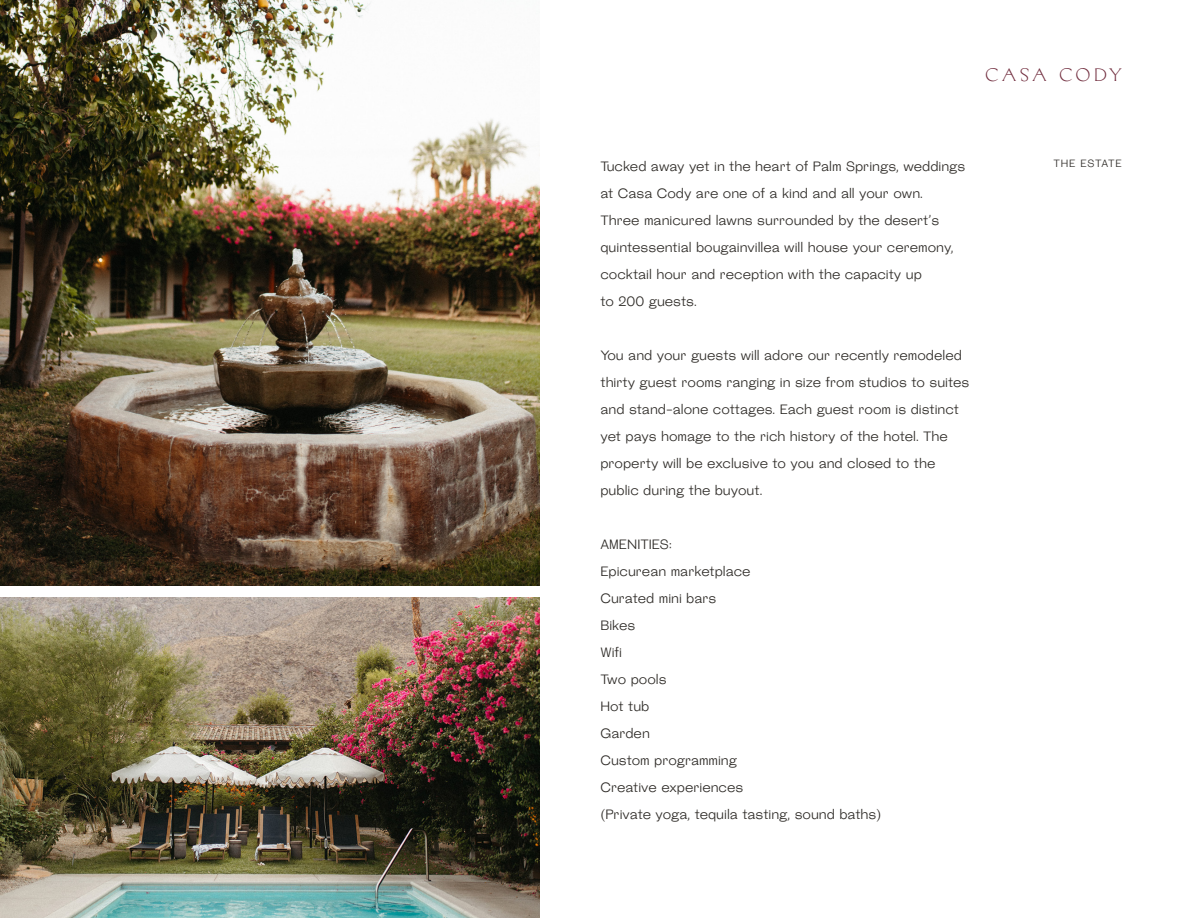
<style>
.page{position:relative;width:1188px;height:918px;background:#fff}
.page>*{position:absolute;margin:0;border:0;box-sizing:border-box;transform-origin:0 0}
._12_18_Left{font:300 18px "Manege";letter-spacing:.195em;color:#712d3e}
._9_12_Left{font:13.5px/27px "Steinbeck";color:#2d2a26}
._7_9_Left{font:10.5px "Steinbeck";letter-spacing:.055em;color:#2d2a26}
</style>
<div class="page">
<img style="left:0;top:597px;width:540px;height:321px">
<img style="left:0;top:1px;width:540px;height:585px">
<p class="_12_18_Left" style="left:986px;top:64px;width:138px">CASA CODY</p>
<p class="_9_12_Left" style="left:600px;top:153px;width:366px">Tucked away yet in the heart of Palm Springs, weddings</p>
<p class="_7_9_Left" style="left:1053px;top:157px;width:70px">THE ESTATE</p>
<p class="_9_12_Left" style="left:600px;top:180px;width:324px">at Casa Cody are one of a kind and all your own.</p>
<p class="_9_12_Left" style="left:600px;top:207px;width:355px">Three manicured lawns surrounded by the desert’s quintessential bougainvillea will house your ceremony, cocktail hour and reception with the capacity up</p>
<p class="_9_12_Left" style="left:600px;top:288px;width:98px">to 200 guests.</p>
<p class="_9_12_Left" style="left:600px;top:342px;width:370px">You and your guests will adore our recently remodeled thirty guest rooms ranging in size from studios to suites and stand-alone cottages. Each guest room is distinct yet pays homage to the rich history of the hotel. The property will be exclusive to you and closed to the</p>
<p class="_9_12_Left" style="left:600px;top:477px;width:163px">public during the buyout.</p>
<p class="_9_12_Left" style="left:600px;top:531px;width:73px">AMENITIES:</p>
<p class="_9_12_Left" style="left:600px;top:558px;width:152px">Epicurean marketplace</p>
<p class="_9_12_Left" style="left:600px;top:585px;width:117px">Curated mini bars</p>
<p class="_9_12_Left" style="left:600px;top:612px;width:36px">Bikes</p>
<p class="_9_12_Left" style="left:600px;top:639px;width:23px">Wifi</p>
<p class="_9_12_Left" style="left:600px;top:666px;width:68px">Two pools</p>
<p class="_9_12_Left" style="left:600px;top:693px;width:51px">Hot tub</p>
<p class="_9_12_Left" style="left:600px;top:720px;width:51px">Garden</p>
<p class="_9_12_Left" style="left:600px;top:747px;width:138px">Custom programming</p>
<p class="_9_12_Left" style="left:600px;top:774px;width:144px">Creative experiences</p>
<p class="_9_12_Left" style="left:600px;top:801px;width:282px">(Private yoga, tequila tasting, sound baths)</p>
</div>
